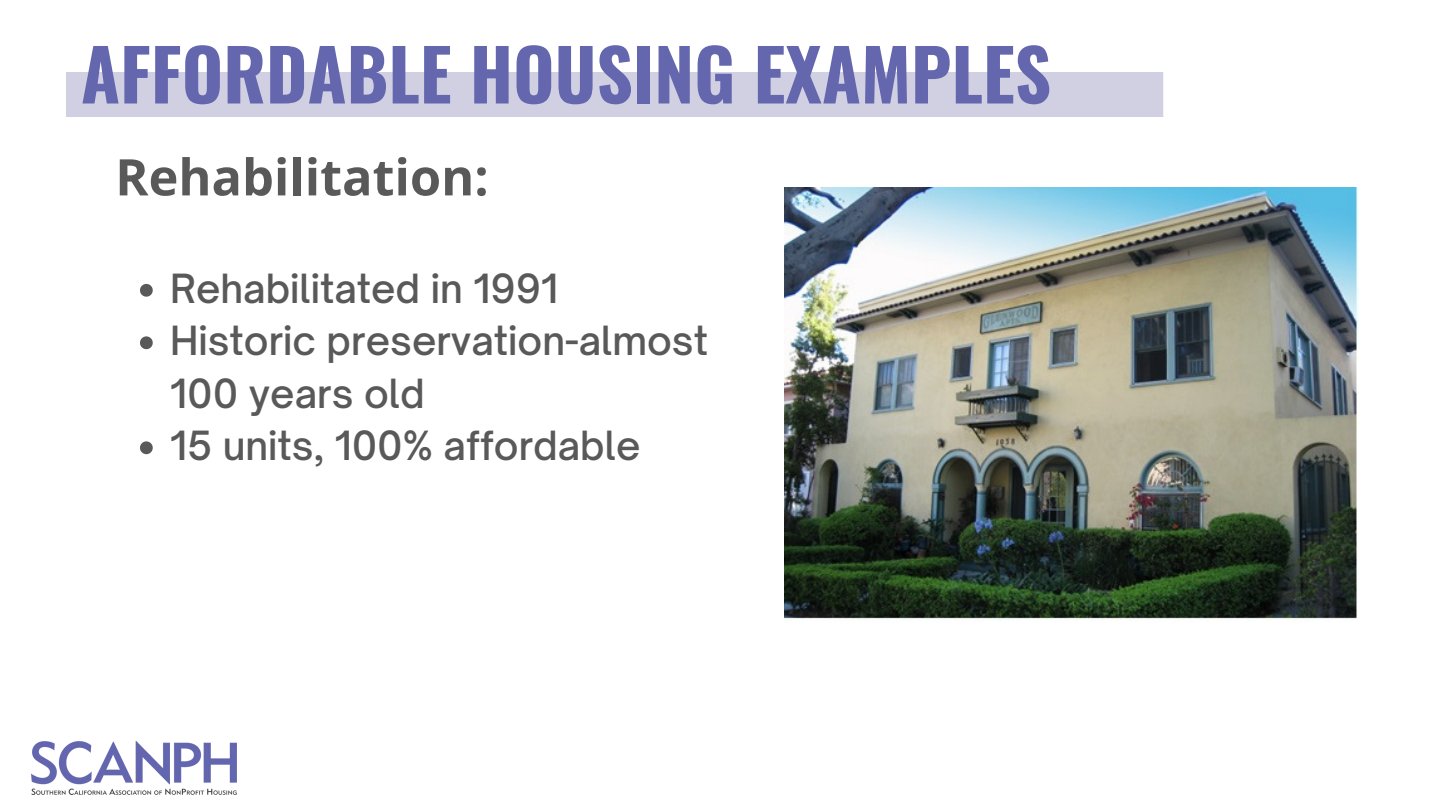
<style>
.page{position:relative;width:1440px;height:810px;background:#fff}
.page>*{position:absolute;margin:0;border:0;box-sizing:border-box;transform-origin:0 0}
.t1{font:700 71px "Oswald";color:#6466ae}
.t2{font:700 50.5px "Open Sans";color:#595959}
.t3{font:500 38.5px/52.5px "Open Sauce One";color:#595959}
</style>
<div class="page">
<svg style="left:140px;top:284px;width:13px;height:13px"></svg>
<svg style="left:140px;top:336px;width:13px;height:13px"></svg>
<svg style="left:140px;top:441px;width:13px;height:13px"></svg>
<div style="left:66px;top:72px;width:1097px;height:45px;background:#d0d0e2"></div>
<img style="left:32px;top:741px;width:204px;height:54px">
<img style="left:784px;top:188px;width:575px;height:432px">
<h1 class="t1" style="left:81px;top:19px;width:972px">AFFORDABLE HOUSING EXAMPLES</h1>
<h2 class="t2" style="left:115px;top:141px;width:375px">Rehabilitation:</h2>
<p class="t3" style="left:170px;top:262px;width:540px">Rehabilitated in 1991<br>Historic preservation-almost<br>100 years old<br>15 units, 100% affordable</p>
</div>
